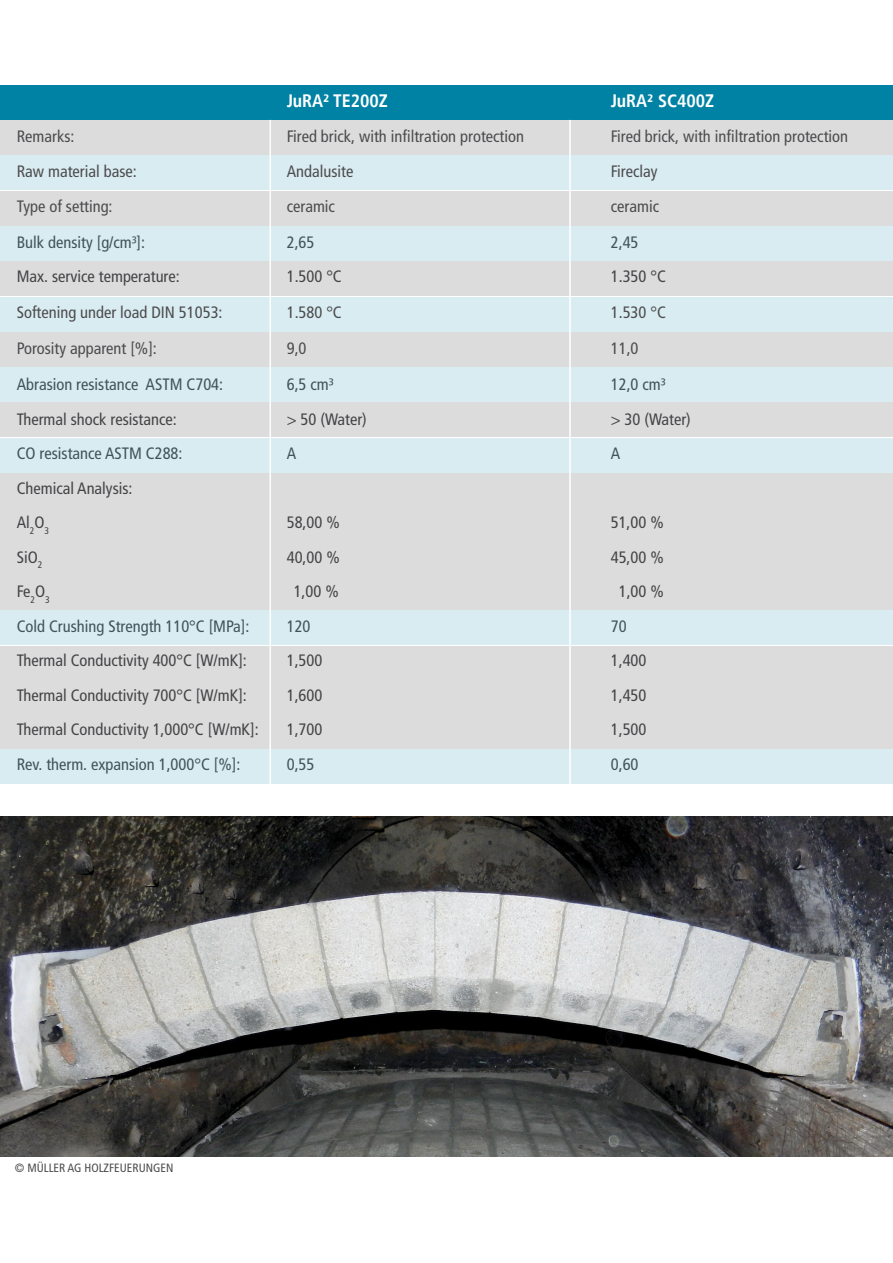
<style>
.page{position:relative;width:893px;height:1263px;background:#fff}
.page>*{position:absolute;margin:0;border:0;box-sizing:border-box;transform-origin:0 0}
.t1{font:700 condensed 18px "Frutiger LT";color:#fff}
.t2{font:condensed 16.5px "Frutiger LT";color:#4c4c4e}
.t3{font:condensed 12px "Frutiger LT";color:#4c4c4e}
</style>
<div class="page">
<div style="left:0;top:297px;width:893px;height:34px;background:#d9ecf1"></div>
<div style="left:0;top:332px;width:893px;height:34px;background:#dcdcdd"></div>
<div style="left:0;top:156px;width:893px;height:34px;background:#d9ecf1"></div>
<div style="left:0;top:191px;width:893px;height:34px;background:#dcdcdd"></div>
<div style="left:0;top:121px;width:893px;height:34px;background:#dcdcdd"></div>
<div style="left:0;top:85px;width:893px;height:34px;background:#0082a4"></div>
<div style="left:0;top:226px;width:893px;height:34px;background:#d9ecf1"></div>
<div style="left:0;top:262px;width:893px;height:34px;background:#dcdcdd"></div>
<div style="left:0;top:368px;width:893px;height:34px;background:#d9ecf1"></div>
<div style="left:0;top:403px;width:893px;height:34px;background:#dcdcdd"></div>
<div style="left:0;top:438px;width:893px;height:34px;background:#d9ecf1"></div>
<div style="left:0;top:473px;width:893px;height:137px;background:#dcdcdd"></div>
<div style="left:0;top:611px;width:893px;height:34px;background:#d9ecf1"></div>
<div style="left:0;top:646px;width:893px;height:102px;background:#dcdcdd"></div>
<div style="left:0;top:749px;width:893px;height:34px;background:#d9ecf1"></div>
<hr style="left:569px;top:120px;width:2px;height:676px;background:#fff">
<hr style="left:269px;top:120px;width:2px;height:680px;background:#fff">
<img style="left:0;top:817px;width:893px;height:340px">
<p class="t1" style="left:287px;top:90px;width:103px">JuRA² TE200Z</p>
<p class="t1" style="left:611px;top:90px;width:105px">JuRA² SC400Z</p>
<p class="t2" style="left:17px;top:127px;width:59px">Remarks:</p>
<p class="t2" style="left:287px;top:127px;width:239px">Fired brick, with infiltration protection</p>
<p class="t2" style="left:611px;top:127px;width:239px">Fired brick, with infiltration protection</p>
<p class="t2" style="left:17px;top:162px;width:122px">Raw material base:</p>
<p class="t2" style="left:287px;top:162px;width:68px">Andalusite</p>
<p class="t2" style="left:611px;top:162px;width:48px">Fireclay</p>
<p class="t2" style="left:17px;top:197px;width:97px">Type of setting:</p>
<p class="t2" style="left:287px;top:197px;width:50px">ceramic</p>
<p class="t2" style="left:611px;top:197px;width:50px">ceramic</p>
<p class="t2" style="left:17px;top:232px;width:130px">Bulk density [g/cm³]:</p>
<p class="t2" style="left:287px;top:232px;width:29px">2,65</p>
<p class="t2" style="left:611px;top:232px;width:29px">2,45</p>
<p class="t2" style="left:17px;top:267px;width:165px">Max. service temperature:</p>
<p class="t2" style="left:287px;top:267px;width:57px">1.500 °C</p>
<p class="t2" style="left:611px;top:267px;width:57px">1.350 °C</p>
<p class="t2" style="left:17px;top:303px;width:207px">Softening under load DIN 51053:</p>
<p class="t2" style="left:287px;top:303px;width:57px">1.580 °C</p>
<p class="t2" style="left:611px;top:303px;width:57px">1.530 °C</p>
<p class="t2" style="left:17px;top:339px;width:142px">Porosity apparent [%]:</p>
<p class="t2" style="left:287px;top:339px;width:21px">9,0</p>
<p class="t2" style="left:611px;top:339px;width:29px">11,0</p>
<p class="t2" style="left:17px;top:375px;width:208px">Abrasion resistance ASTM C704:</p>
<p class="t2" style="left:287px;top:375px;width:48px">6,5 cm³</p>
<p class="t2" style="left:611px;top:375px;width:56px">12,0 cm³</p>
<p class="t2" style="left:17px;top:409px;width:162px">Thermal shock resistance:</p>
<p class="t2" style="left:287px;top:409px;width:82px">&gt; 50 (Water)</p>
<p class="t2" style="left:611px;top:409px;width:82px">&gt; 30 (Water)</p>
<p class="t2" style="left:17px;top:444px;width:167px">CO resistance ASTM C288:</p>
<p class="t2" style="left:287px;top:444px;width:11px">A</p>
<p class="t2" style="left:611px;top:444px;width:11px">A</p>
<p class="t2" style="left:17px;top:478px;width:117px">Chemical Analysis:</p>
<p class="t2" style="left:17px;top:513px;width:34px">Al<sub>2</sub>O<sub>3</sub></p>
<p class="t2" style="left:287px;top:513px;width:55px">58,00 %</p>
<p class="t2" style="left:611px;top:513px;width:55px">51,00 %</p>
<p class="t2" style="left:17px;top:547px;width:27px">SiO<sub>2</sub></p>
<p class="t2" style="left:287px;top:547px;width:55px">40,00 %</p>
<p class="t2" style="left:611px;top:547px;width:55px">45,00 %</p>
<p class="t2" style="left:17px;top:582px;width:35px">Fe<sub>2</sub>O<sub>3</sub></p>
<p class="t2" style="left:294px;top:582px;width:47px">1,00 %</p>
<p class="t2" style="left:619px;top:582px;width:47px">1,00 %</p>
<p class="t2" style="left:17px;top:616px;width:234px">Cold Crushing Strength 110°C [MPa]:</p>
<p class="t2" style="left:287px;top:616px;width:25px">120</p>
<p class="t2" style="left:611px;top:616px;width:17px">70</p>
<p class="t2" style="left:17px;top:651px;width:232px">Thermal Conductivity 400°C [W/mK]:</p>
<p class="t2" style="left:287px;top:651px;width:37px">1,500</p>
<p class="t2" style="left:611px;top:651px;width:37px">1,400</p>
<p class="t2" style="left:17px;top:685px;width:232px">Thermal Conductivity 700°C [W/mK]:</p>
<p class="t2" style="left:287px;top:685px;width:37px">1,600</p>
<p class="t2" style="left:611px;top:685px;width:37px">1,450</p>
<p class="t2" style="left:17px;top:720px;width:244px">Thermal Conductivity 1,000°C [W/mK]:</p>
<p class="t2" style="left:287px;top:720px;width:37px">1,700</p>
<p class="t2" style="left:611px;top:720px;width:37px">1,500</p>
<p class="t2" style="left:17px;top:754px;width:225px">Rev. therm. expansion 1,000°C [%]:</p>
<p class="t2" style="left:287px;top:754px;width:29px">0,55</p>
<p class="t2" style="left:611px;top:754px;width:29px">0,60</p>
<p class="t3" style="left:15px;top:1161px;width:160px">© MÜLLER AG HOLZFEUERUNGEN</p>
</div>
